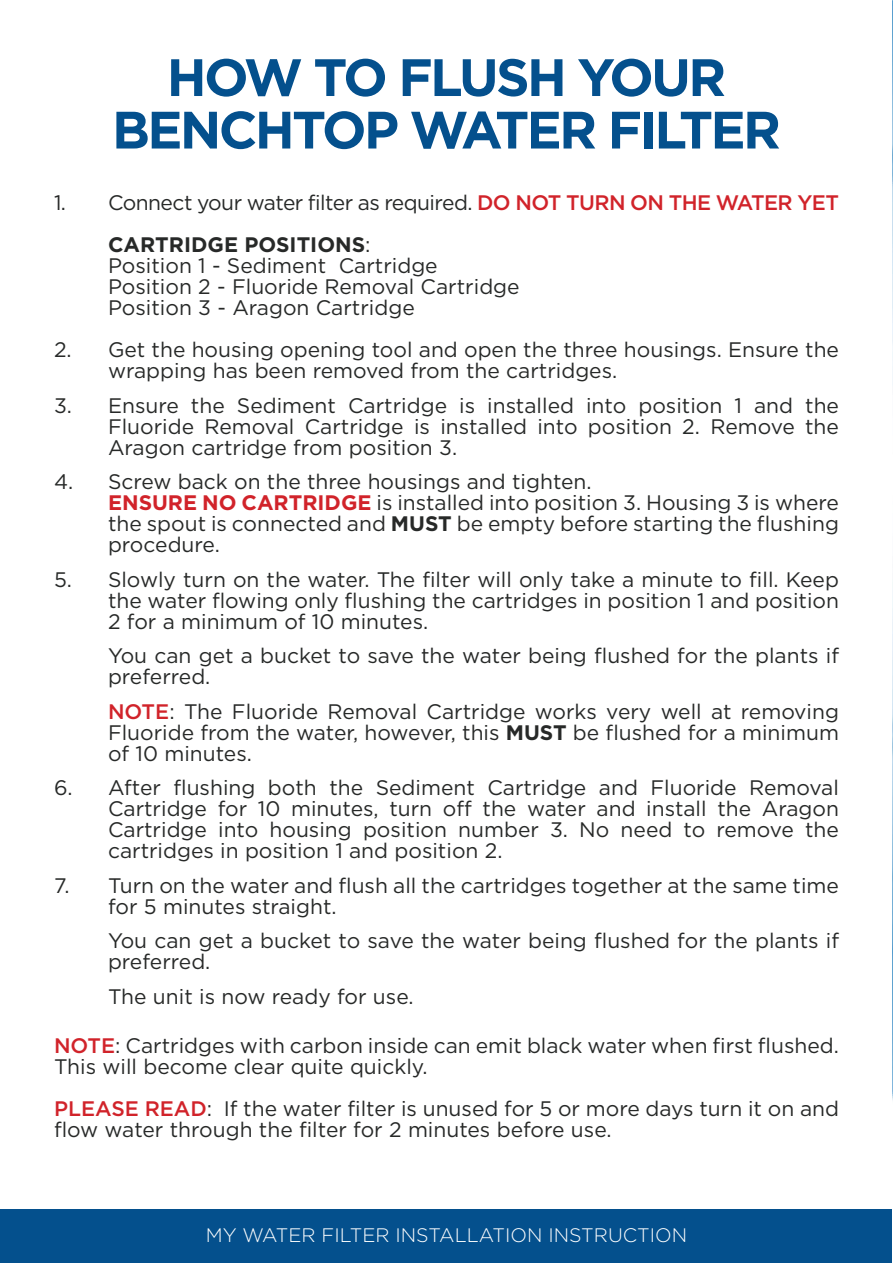
<style>
.page{position:relative;width:893px;height:1263px;background:#fff}
.page>*{position:absolute;margin:0;border:0;box-sizing:border-box;transform-origin:0 0}
.t1{font:700 52.5px "Gotham";letter-spacing:-.05em;color:#04508d}
.t2{font:21px/21px "Gotham";color:#272928}
.t3{font:21px "Gotham";letter-spacing:-.025em;color:#272928}
.t4{font:700 21px "Gotham";color:#272928}
.t5{font:300 19.5px "Gotham";color:#fff}
.s1{font-weight:500;color:#d1232a}
.s2{font-weight:400}
.s3{font-weight:700;color:#d1232a}
.s4{font-weight:700}
</style>
<div class="page">
<div style="left:0;top:1209px;width:893px;height:54px;background:#04508d"></div>
<img style="left:892px;top:0;width:1px;height:1263px">
<p class="t1" style="left:167px;top:43px;width:561px">HOW TO FLUSH YOUR</p>
<p class="t1" style="left:112px;top:95px;width:670px">BENCHTOP WATER FILTER</p>
<p class="t3" style="left:54px;top:191px;width:786px">1. Connect your water filter as required. <span class="s1">DO NOT TURN ON THE WATER YET</span></p>
<p class="t4" style="left:108px;top:231px;width:264px">CARTRIDGE POSITIONS<span class="s2">:</span></p>
<p class="t2" style="left:108px;top:255px;width:331px">Position 1 - Sediment Cartridge</p>
<p class="t2" style="left:108px;top:276px;width:413px">Position 2 - Fluoride Removal Cartridge</p>
<p class="t2" style="left:108px;top:297px;width:308px">Position 3 - Aragon Cartridge</p>
<p class="t2" style="left:108px;top:339px;width:732px;text-indent:-54px">2. Get the housing opening tool and open the three housings. Ensure the wrapping has been removed from the cartridges.</p>
<p class="t2" style="left:108px;top:394px;width:732px;text-align:justify;text-indent:-54px">3. Ensure the Sediment Cartridge is installed into position 1 and the Fluoride Removal Cartridge is installed into position 2. Remove the Aragon cartridge from position 3.</p>
<p class="t2" style="left:54px;top:471px;width:539px">4. Screw back on the three housings and tighten.</p>
<p class="t2" style="left:108px;top:492px;width:732px;text-align:justify"><span class="s3">ENSURE NO CARTRIDGE</span> is installed into position 3. Housing 3 is where the spout is connected and <span class="s4">MUST</span> be empty before starting the flushing procedure.</p>
<p class="t2" style="left:108px;top:568px;width:732px;text-align:justify;text-indent:-54px">5. Slowly turn on the water. The filter will only take a minute to fill. Keep the water flowing only flushing the cartridges in position 1 and position 2 for a minimum of 10 minutes.</p>
<p class="t2" style="left:108px;top:645px;width:732px">You can get a bucket to save the water being flushed for the plants if preferred.</p>
<p class="t2" style="left:108px;top:700px;width:732px;text-align:justify"><span class="s1">NOTE</span>: The Fluoride Removal Cartridge works very well at removing Fluoride from the water, however, this <span class="s4">MUST</span> be flushed for a minimum of 10 minutes.</p>
<p class="t2" style="left:108px;top:777px;width:732px;text-align:justify;text-indent:-54px">6. After flushing both the Sediment Cartridge and Fluoride Removal Cartridge for 10 minutes, turn off the water and install the Aragon Cartridge into housing position number 3. No need to remove the cartridges in position 1 and position 2.</p>
<p class="t2" style="left:108px;top:874px;width:732px;text-indent:-54px">7. Turn on the water and flush all the cartridges together at the same time for 5 minutes straight.</p>
<p class="t2" style="left:108px;top:930px;width:732px">You can get a bucket to save the water being flushed for the plants if preferred.</p>
<p class="t2" style="left:108px;top:985px;width:307px">The unit is now ready for use.</p>
<p class="t2" style="left:54px;top:1034px;width:786px"><span class="s1">NOTE</span>: Cartridges with carbon inside can emit black water when first flushed.<br>This will become clear quite quickly.</p>
<p class="t2" style="left:54px;top:1097px;width:787px"><span class="s1">PLEASE READ</span>: If the water filter is unused for 5 or more days turn it on and flow water through the filter for 2 minutes before use.</p>
<p class="t5" style="left:206px;top:1224px;width:483px">MY WATER FILTER INSTALLATION INSTRUCTION</p>
</div>
